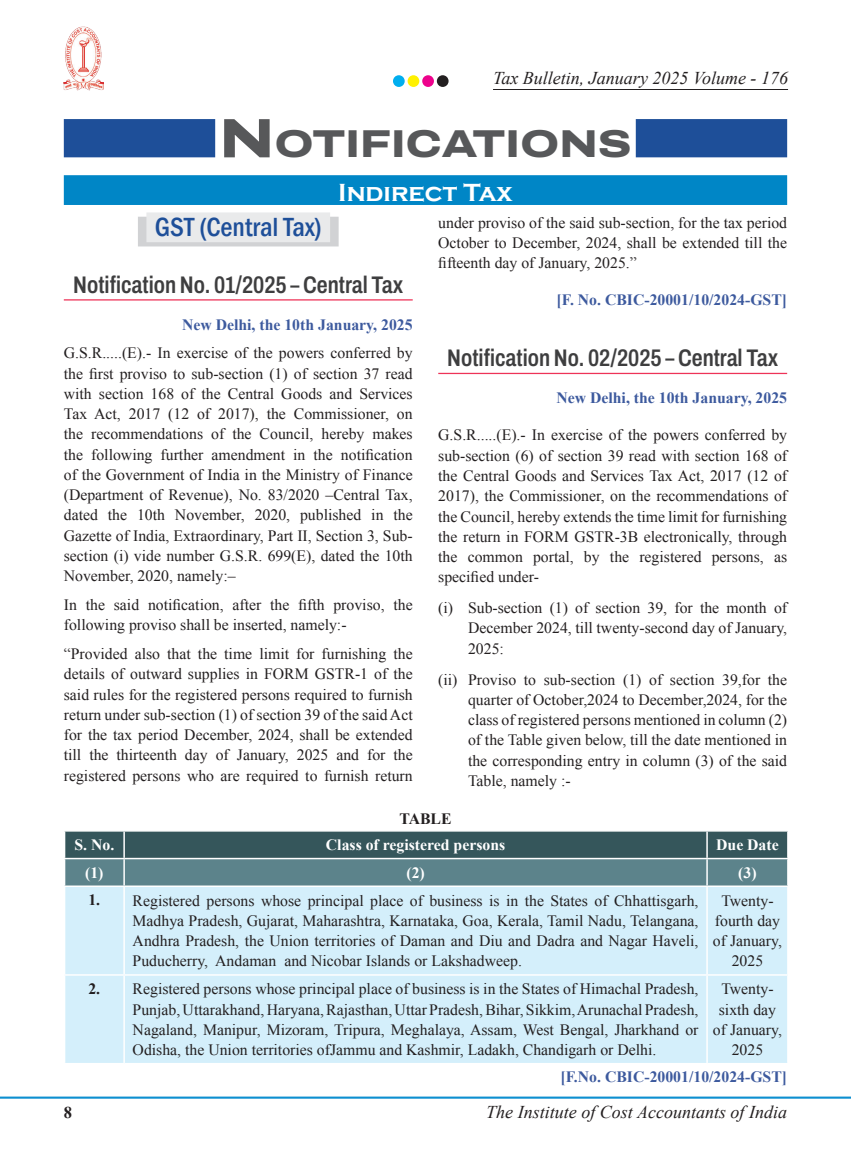
<style>
.page{position:relative;width:851px;height:1157px;background:#fff}
.page>*{position:absolute;margin:0;border:0;box-sizing:border-box;transform-origin:0 0}
.Notification___Press{font:800 38.85px "Archivo Expanded";color:#57585a}
.Heading_Style_1{font:500 condensed 27px "Franklin Gothic";color:#1e4f99}
.Indirect___Direct{font:700 25.5px "Copperplate Gothic";color:#fff}
.Notification_Head{font:600 24px "Archivo Condensed";color:#3e3e3f}
.t1{font:italic 18px "Times New Roman";color:#231f20}
.t2{font:700 16.5px "Times New Roman";color:#231f20}
.Body{font:15.75px/20.2px "Times New Roman";color:#231f20;text-align:justify}
.Table_Body{font:15.75px/20.2px "Times New Roman";color:#231f20;text-align:justify}
.Tab_Setting_1{font:15.75px/20.2px "Times New Roman";color:#231f20;text-align:justify}
.Notification_Date{font:700 15.75px "Times New Roman";color:#3d5a9e}
.Table_Body-2{font:700 15.75px "Times New Roman";color:#fff}
.Body-2{font:700 15.75px "Times New Roman";color:#231f20}
.Table_Body-3{font:700 15.75px "Times New Roman";color:#231f20}
.s1{font-size:55.5px}
</style>
<div class="page">
<hr style="left:0;top:1096px;width:850px;height:2px;background:#0d8fd0">
<img style="left:64px;top:26px;width:39px;height:64px">
<hr style="left:493px;top:89px;width:294px;height:1px;background:#231f20">
<div style="left:393px;top:75px;width:11px;height:12px;background:#00aeef;border-radius:50%"></div>
<div style="left:407px;top:75px;width:12px;height:12px;background:#fff101;border-radius:50%"></div>
<div style="left:422px;top:75px;width:12px;height:12px;background:#ed028c;border-radius:50%"></div>
<div style="left:437px;top:75px;width:11px;height:12px;background:#231f20;border-radius:50%"></div>
<div style="left:138px;top:217px;width:200px;height:29px;background:#d1d2d4"></div>
<div style="left:146px;top:212px;width:184px;height:30px;background:#e9eaeb"></div>
<hr style="left:64px;top:299px;width:348px;height:1px;background:#ee3358">
<hr style="left:438px;top:373px;width:349px;height:1px;background:#ee3358">
<div style="left:64px;top:119px;width:723px;height:38px;background:#1e4f99"></div>
<div style="left:215px;top:115px;width:420px;height:51px;background:#fff"></div>
<div style="left:64px;top:175px;width:723px;height:30px;background:#0086c6"></div>
<div style="left:65px;top:887px;width:722px;height:176px;background:#d4effb"></div>
<svg style="left:64px;top:831px;width:724px;height:54px;background:#507379"></svg>
<hr style="left:123px;top:887px;width:2px;height:87px;background:#fff">
<hr style="left:706px;top:887px;width:1px;height:87px;background:#fff">
<hr style="left:64px;top:974px;width:60px;height:1px;background:#fff">
<hr style="left:124px;top:974px;width:583px;height:1px;background:#fff">
<hr style="left:123px;top:975px;width:2px;height:88px;background:#fff">
<hr style="left:707px;top:974px;width:81px;height:1px;background:#fff">
<hr style="left:706px;top:975px;width:1px;height:88px;background:#fff">
<p class="t1" style="left:493px;top:66px;width:296px">Tax Bulletin, January 2025 Volume - 176</p>
<p class="Notification___Press" style="left:219px;top:114px;width:413px"><span class="s1">N</span>OTIFICATIONS</p>
<p class="Indirect___Direct" style="left:338px;top:178px;width:176px">Indirect Tax</p>
<p class="Heading_Style_1" style="left:155px;top:209px;width:168px">GST (Central Tax)</p>
<p class="Notification_Head" style="left:73px;top:266px;width:331px">Notification No. 01/2025 – Central Tax</p>
<p class="Notification_Date" style="left:182px;top:313px;width:232px">New Delhi, the 10th January, 2025</p>
<p class="Body" style="left:64px;top:343px;width:350px">G.S.R.....(E).- In exercise of the powers conferred by the first proviso to sub-section (1) of section 37 read with section 168 of the Central Goods and Services Tax Act, 2017 (12 of 2017), the Commissioner, on the recommendations of the Council, hereby makes the following further amendment in the notification of the Government of India in the Ministry of Finance (Department of Revenue), No. 83/2020 –Central Tax, dated the 10th November, 2020, published in the Gazette of India, Extraordinary, Part II, Section 3, Sub&shy;section (i) vide number G.S.R. 699(E), dated the 10th November, 2020, namely:–</p>
<p class="Body" style="left:64px;top:594px;width:350px">In the said notification, after the fifth proviso, the following proviso shall be inserted, namely:-</p>
<p class="Body" style="left:64px;top:643px;width:350px">“Provided also that the time limit for furnishing the details of outward supplies in FORM GSTR-1 of the said rules for the registered persons required to furnish return under sub-section (1) of section 39 of the said Act for the tax period December, 2024, shall be extended till the thirteenth day of January, 2025 and for the registered persons who are required to furnish return</p>
<p class="Body" style="left:438px;top:212px;width:350px">under proviso of the said sub-section, for the tax period October to December, 2024, shall be extended till the fifteenth day of January, 2025.”</p>
<p class="Notification_Date" style="left:556px;top:289px;width:232px">[F. No. CBIC-20001/10/2024-GST]</p>
<p class="Notification_Head" style="left:447px;top:340px;width:332px">Notification No. 02/2025 – Central Tax</p>
<p class="Notification_Date" style="left:556px;top:387px;width:232px">New Delhi, the 10th January, 2025</p>
<p class="Body" style="left:438px;top:425px;width:350px">G.S.R.....(E).- In exercise of the powers conferred by sub-section (6) of section 39 read with section 168 of the Central Goods and Services Tax Act, 2017 (12 of 2017), the Commissioner, on the recommendations of the Council, hereby extends the time limit for furnishing the return in FORM GSTR-3B electronically, through the common portal, by the registered persons, as specified under-</p>
<p class="Tab_Setting_1" style="left:468px;top:597px;width:320px;text-indent:-30px">(i) Sub-section (1) of section 39, for the month of December 2024, till twenty-second day of January, 2025:</p>
<p class="Tab_Setting_1" style="left:468px;top:669px;width:320px;text-indent:-30px">(ii) Proviso to sub-section (1) of section 39,for the quarter of October,2024 to December,2024, for the class of registered persons mentioned in column (2) of the Table given below, till the date mentioned in the corresponding entry in column (3) of the said Table, namely :-</p>
<p class="Body-2" style="left:399px;top:808px;width:54px">TABLE</p>
<p class="Table_Body-2" style="left:74px;top:834px;width:41px">S. No.</p>
<p class="Table_Body-2" style="left:326px;top:834px;width:181px">Class of registered persons</p>
<p class="Table_Body-2" style="left:716px;top:834px;width:64px">Due Date</p>
<p class="Table_Body-2" style="left:85px;top:861px;width:20px">(1)</p>
<p class="Table_Body-2" style="left:406px;top:861px;width:20px">(2)</p>
<p class="Table_Body-2" style="left:738px;top:861px;width:20px">(3)</p>
<p class="Table_Body-3" style="left:88px;top:889px;width:13px">1.</p>
<p class="Table_Body" style="left:133px;top:890px;width:567px">Registered persons whose principal place of business is in the States of Chhattisgarh, Madhya Pradesh, Gujarat, Maharashtra, Karnataka, Goa, Kerala, Tamil Nadu, Telangana, Andhra Pradesh, the Union territories of Daman and Diu and Dadra and Nagar Haveli, Puducherry, Andaman and Nicobar Islands or Lakshadweep.</p>
<p class="Table_Body" style="left:712px;top:890px;width:70px;text-align:center">Twenty&shy;fourth day of January,<br>2025</p>
<p class="Table_Body-3" style="left:88px;top:978px;width:13px">2.</p>
<p class="Table_Body" style="left:133px;top:978px;width:567px">Registered persons whose principal place of business is in the States of Himachal Pradesh, Punjab, Uttarakhand, Haryana, Rajasthan, Uttar Pradesh, Bihar, Sikkim, Arunachal Pradesh, Nagaland, Manipur, Mizoram, Tripura, Meghalaya, Assam, West Bengal, Jharkhand or Odisha, the Union territories ofJammu and Kashmir, Ladakh, Chandigarh or Delhi.</p>
<p class="Table_Body" style="left:712px;top:978px;width:70px;text-align:center">Twenty&shy;sixth day of January,<br>2025</p>
<p class="Notification_Date" style="left:560px;top:1066px;width:228px">[F.No. CBIC-20001/10/2024-GST]</p>
<p class="t2" style="left:64px;top:1100px;width:10px">8</p>
<p class="t1" style="left:486px;top:1099px;width:302px">The Institute of Cost Accountants of India</p>
</div>
